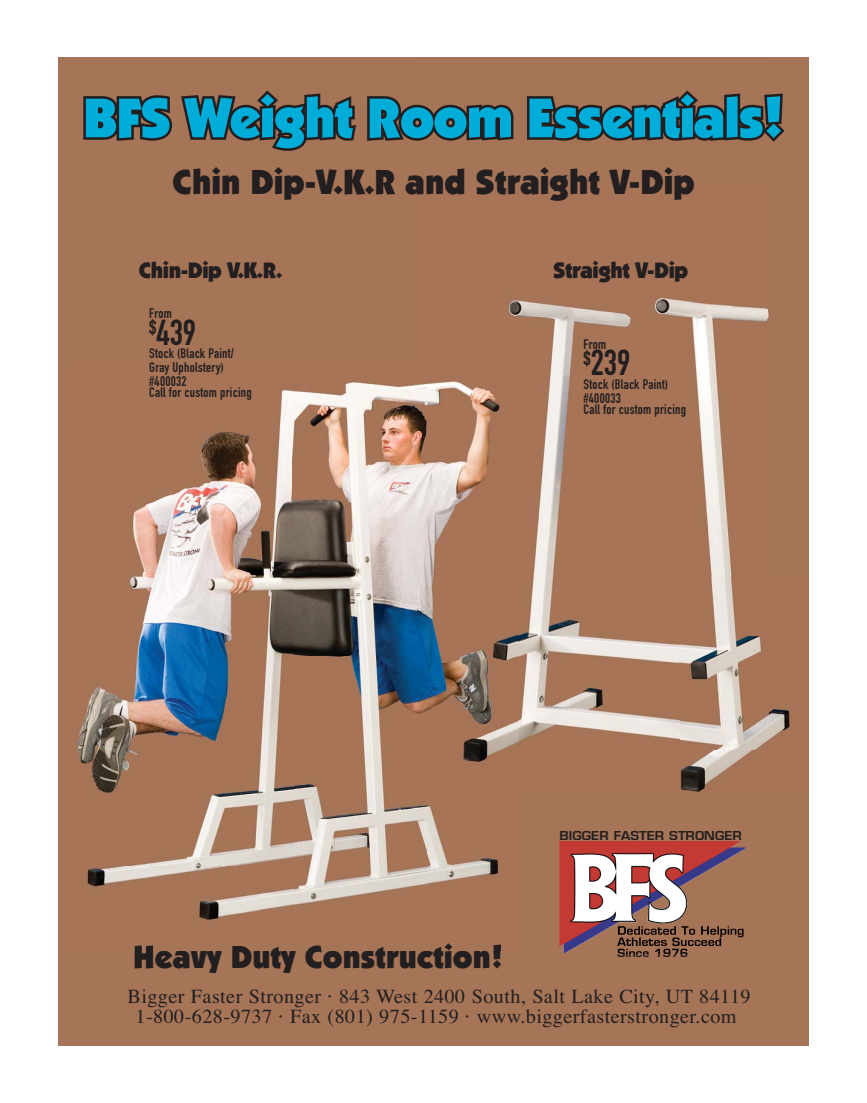
<style>
.page{position:relative;width:867px;height:1103px;background:#fff}
.page>*{position:absolute;margin:0;border:0;box-sizing:border-box;transform-origin:0 0}
.t1{font:900 56.25px "Itc Kabel";letter-spacing:-.02em;color:#00add9}
.t2{font:35.62px "DIN Engschrift";color:#231f20}
.t3{font:900 35px "Itc Kabel";color:#231f20}
.t4{font:900 32.5px "Itc Kabel";color:#231f20}
.t5{font:900 22.5px "Itc Kabel";letter-spacing:-.02em;color:#231f20}
.t6{font:20px/20px "Times";letter-spacing:.02em;color:#231f20;text-align:center}
.t7{font:13.75px/13.8px "DIN Engschrift";letter-spacing:.02em;color:#231f20}
.t8{font:12px "Square 721 Dm Normal";color:#231f20;scale:1.08 1}
.t9{font:11.25px "Square 721 Dm Normal";color:#231f20;scale:1.08 1}
</style>
<div class="page">
<div style="left:58px;top:57px;width:750px;height:988px;background:#a67457"></div>
<img style="left:508px;top:297px;width:258px;height:20px">
<img style="left:541px;top:317px;width:90px;height:87px">
<img style="left:692px;top:317px;width:74px;height:260px">
<img style="left:517px;top:404px;width:162px;height:339px">
<img style="left:679px;top:577px;width:111px;height:215px">
<svg style="left:83px;top:90px;width:702px;height:61px"></svg>
<img style="left:77px;top:382px;width:350px;height:568px">
<img style="left:427px;top:805px;width:72px;height:79px">
<img style="left:417px;top:381px;width:100px;height:413px">
<img style="left:135px;top:943px;width:366px;height:7px">
<img style="left:135px;top:945px;width:308px;height:5px">
<img style="left:559px;top:840px;width:187px;height:113px">
<img style="left:618px;top:926px;width:125px;height:11px">
<img style="left:618px;top:926px;width:47px;height:8px">
<img style="left:677px;top:937px;width:44px;height:9px">
<img style="left:617px;top:937px;width:60px;height:9px">
<img style="left:670px;top:948px;width:17px;height:5px">
<img style="left:617px;top:948px;width:53px;height:5px">
<h1 class="t1" style="left:83px;top:97px;width:703px">BFS Weight Room Essentials!</h1>
<h3 class="t3" style="left:172px;top:169px;width:523px">Chin Dip-V.K.R and Straight V-Dip</h3>
<p class="t5" style="left:139px;top:262px;width:145px">Chin-Dip V.K.R.</p>
<p class="t7" style="left:149px;top:307px;width:24px">From</p>
<h2 class="t2" style="left:149px;top:311px;width:48px"><sup>$</sup>439</h2>
<p class="t7" style="left:149px;top:347px;width:86px">Stock (Black Paint/<br>Gray Upholstery) #400032</p>
<p class="t7" style="left:149px;top:385px;width:104px">Call for custom pricing</p>
<p class="t5" style="left:553px;top:262px;width:137px">Straight V-Dip</p>
<p class="t7" style="left:583px;top:337px;width:24px">From</p>
<h2 class="t2" style="left:583px;top:342px;width:48px"><sup>$</sup>239</h2>
<p class="t7" style="left:583px;top:377px;width:86px">Stock (Black Paint) #400033</p>
<p class="t7" style="left:583px;top:402px;width:104px">Call for custom pricing</p>
<h3 class="t4" style="left:133px;top:945px;width:372px">Heavy Duty Construction!</h3>
<p class="t8" style="left:559px;top:830px;width:170px">BIGGER FASTER STRONGER</p>
<p class="t9" style="left:617px;top:948px;width:67px">Since 1976</p>
<p class="t6" style="left:127px;top:985px;width:624px">Bigger Faster Stronger · 843 West 2400 South, Salt Lake City, UT 84119<br>1-800-628-9737 · Fax (801) 975-1159 · www.biggerfasterstronger.com</p>
</div>
